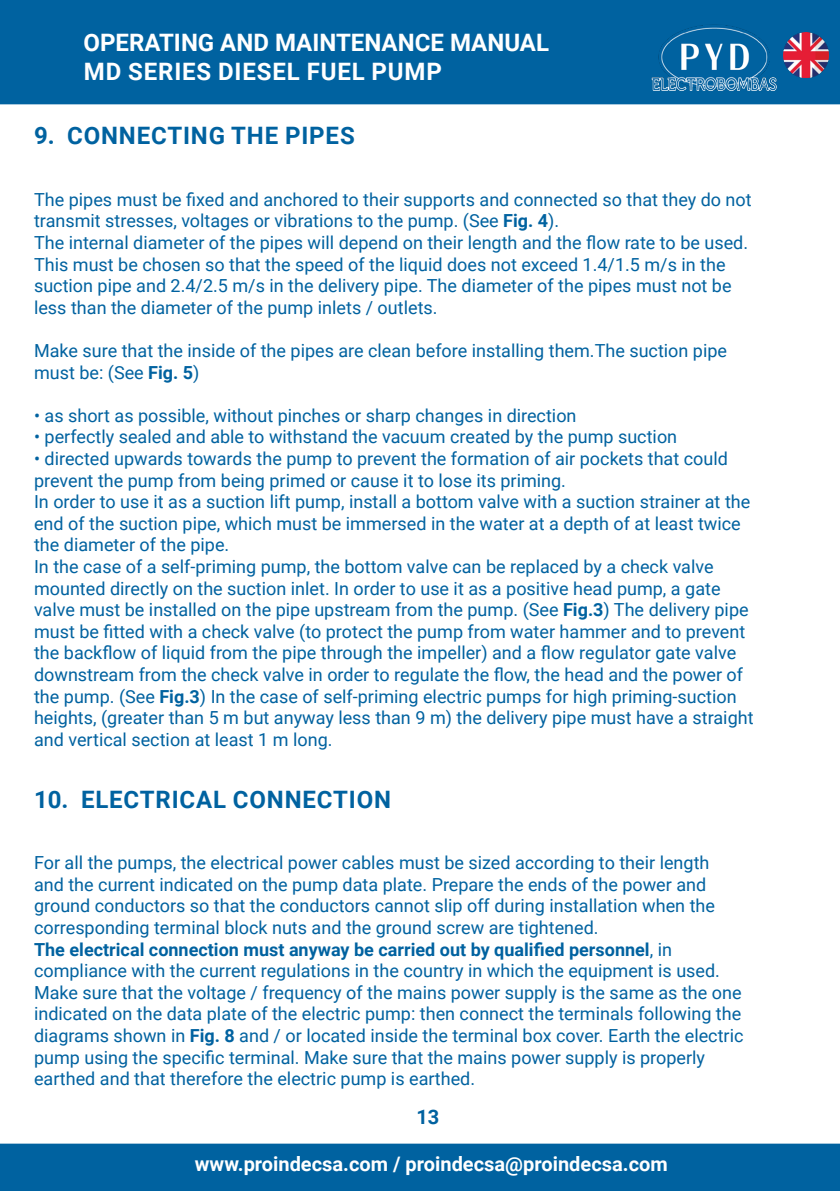
<style>
.page{position:relative;width:840px;height:1191px;background:#fff}
.page>*{position:absolute;margin:0;border:0;box-sizing:border-box;transform-origin:0 0}
.t1{font:700 24px/28.8px "Roboto";color:#fff}
.t2{font:700 24px "Roboto";letter-spacing:.035em;color:#0062a0}
.t3{font:700 20px "Roboto";color:#fff}
.t4{font:700 20px "Roboto";color:#0062a0}
.t5{font:18px/21.6px "Roboto";color:#0062a0}
.s1{font-weight:700}
</style>
<div class="page">
<div style="left:0;top:0;width:839px;height:104px;background:#0062a0"></div>
<div style="left:0;top:1143px;width:839px;height:48px;background:#0062a0"></div>
<img style="left:643px;top:24px;width:139px;height:67px">
<img style="left:782px;top:33px;width:45px;height:45px">
<h1 class="t1" style="left:83px;top:27px;width:467px">OPERATING AND MAINTENANCE MANUAL<br>MD SERIES DIESEL FUEL PUMP</h1>
<p class="t2" style="left:34px;top:119px;width:322px">9. CONNECTING THE PIPES</p>
<p class="t5" style="left:34px;top:188px;width:718px">The pipes must be fixed and anchored to their supports and connected so that they do not transmit stresses, voltages or vibrations to the pump. (See <span class="s1">Fig. 4</span>).</p>
<p class="t5" style="left:34px;top:231px;width:715px">The internal diameter of the pipes will depend on their length and the flow rate to be used.<br>This must be chosen so that the speed of the liquid does not exceed 1.4/1.5 m/s in the suction pipe and 2.4/2.5 m/s in the delivery pipe. The diameter of the pipes must not be less than the diameter of the pump inlets / outlets.</p>
<p class="t5" style="left:34px;top:339px;width:694px">Make sure that the inside of the pipes are clean before installing them.The suction pipe must be: (See <span class="s1">Fig. 5</span>)</p>
<p class="t5" style="left:34px;top:404px;width:543px">• as short as possible, without pinches or sharp changes in direction</p>
<p class="t5" style="left:34px;top:425px;width:644px">• perfectly sealed and able to withstand the vacuum created by the pump suction</p>
<p class="t5" style="left:34px;top:447px;width:695px">• directed upwards towards the pump to prevent the formation of air pockets that could prevent the pump from being primed or cause it to lose its priming.</p>
<p class="t5" style="left:34px;top:490px;width:717px">In order to use it as a suction lift pump, install a bottom valve with a suction strainer at the end of the suction pipe, which must be immersed in the water at a depth of at least twice the diameter of the pipe.</p>
<p class="t5" style="left:34px;top:555px;width:720px">In the case of a self-priming pump, the bottom valve can be replaced by a check valve mounted directly on the suction inlet. In order to use it as a positive head pump, a gate valve must be installed on the pipe upstream from the pump. (See <span class="s1">Fig.3</span>) The delivery pipe must be fitted with a check valve (to protect the pump from water hammer and to prevent the backflow of liquid from the pipe through the impeller) and a flow regulator gate valve downstream from the check valve in order to regulate the flow, the head and the power of the pump. (See <span class="s1">Fig.3</span>) In the case of self-priming electric pumps for high priming-suction heights, (greater than 5 m but anyway less than 9 m) the delivery pipe must have a straight and vertical section at least 1 m long.</p>
<p class="t2" style="left:34px;top:782px;width:358px">10. ELECTRICAL CONNECTION</p>
<p class="t5" style="left:34px;top:851px;width:682px">For all the pumps, the electrical power cables must be sized according to their length and the current indicated on the pump data plate. Prepare the ends of the power and ground conductors so that the conductors cannot slip off during installation when the corresponding terminal block nuts and the ground screw are tightened.</p>
<p class="t5" style="left:34px;top:937px;width:710px"><span class="s1">The electrical connection must anyway be carried out by qualified personnel</span>, in compliance with the current regulations in the country in which the equipment is used.<br>Make sure that the voltage / frequency of the mains power supply is the same as the one indicated on the data plate of the electric pump: then connect the terminals following the diagrams shown in <span class="s1">Fig. 8</span> and / or located inside the terminal box cover. Earth the electric pump using the specific terminal. Make sure that the mains power supply is properly earthed and that therefore the electric pump is earthed.</p>
<p class="t4" style="left:416px;top:1103px;width:24px">13</p>
<p class="t3" style="left:195px;top:1150px;width:474px">www.proindecsa.com / proindecsa@proindecsa.com</p>
</div>
